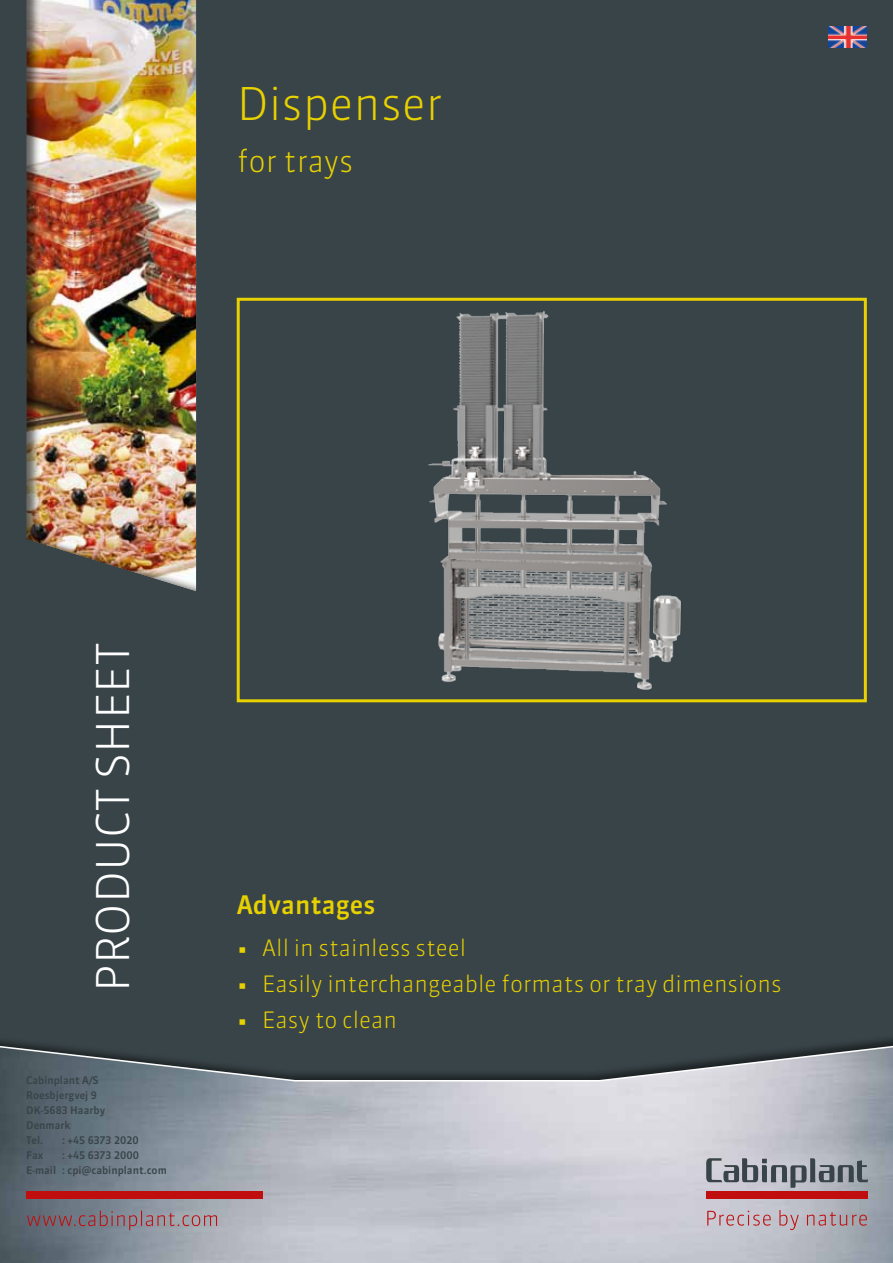
<style>
.page{position:relative;width:893px;height:1263px;background:#394448}
.page>*{position:absolute;margin:0;border:0;box-sizing:border-box;transform-origin:0 0}
.t1{font:300 45px "Sanuk";color:#fff}
.t2{font:300 45px "Sanuk";color:#e8d100}
.t3{font:300 30px "Sanuk";color:#e8d100}
.t4{font:500 25.5px "Sanuk";color:#e8d100}
.t5{font:300 22.5px "Sanuk";color:#e8d100}
.t6{font:500 10.5px/15px "Sanuk LF";color:#394448}
</style>
<div class="page">
<svg style="left:0;top:1043px;width:893px;height:220px;background:#9ca2aa"></svg>
<div style="left:706px;top:1191px;width:162px;height:8px;background:#c00d0e"></div>
<svg style="left:706px;top:1158px;width:162px;height:30px"></svg>
<svg style="left:707px;top:1211px;width:64px;height:15px"></svg>
<svg style="left:779px;top:1210px;width:20px;height:20px"></svg>
<svg style="left:807px;top:1212px;width:60px;height:14px"></svg>
<div style="left:26px;top:1191px;width:237px;height:8px;background:#c00d0e"></div>
<svg style="left:27px;top:1210px;width:190px;height:20px;background:#897b85"></svg>
<img style="left:428px;top:311px;width:253px;height:379px">
<div style="left:237px;top:298px;width:630px;height:404px;border:3px solid #e8d100"></div>
<div style="left:25px;top:0;width:172px;height:592px;background:#000;opacity:.58"></div>
<img style="left:829px;top:27px;width:38px;height:21px">
<h1 class="t2" style="left:237px;top:76px;width:208px">Dispenser</h1>
<h2 class="t3" style="left:237px;top:142px;width:118px">for trays</h2>
<h1 class="t1" style="left:85px;top:992px;width:351px;rotate:-90deg">Product sheet</h1>
<p class="t6" style="left:26px;top:1073px;width:81px">Cabinplant A/S<br>Roesbjergvej 9<br>DK-5683 Haarby<br>Denmark<br>Tel.</p>
<p class="t6" style="left:62px;top:1133px;width:78px">: +45 6373 2020</p>
<p class="t6" style="left:26px;top:1148px;width:142px;text-indent:36px">: +45 6373 2000<br>E-mail : cpi@cabinplant.com</p>
<p class="t6" style="left:26px;top:1148px;width:19px">Fax</p>
<h3 class="t4" style="left:237px;top:889px;width:140px">Advantages</h3>
<h3 class="t5" style="left:237px;top:934px;width:231px">• All in stainless steel</h3>
<h3 class="t5" style="left:237px;top:970px;width:547px">• Easily interchangeable formats or tray dimensions</h3>
<h3 class="t5" style="left:237px;top:1006px;width:162px">• Easy to clean</h3>
</div>
